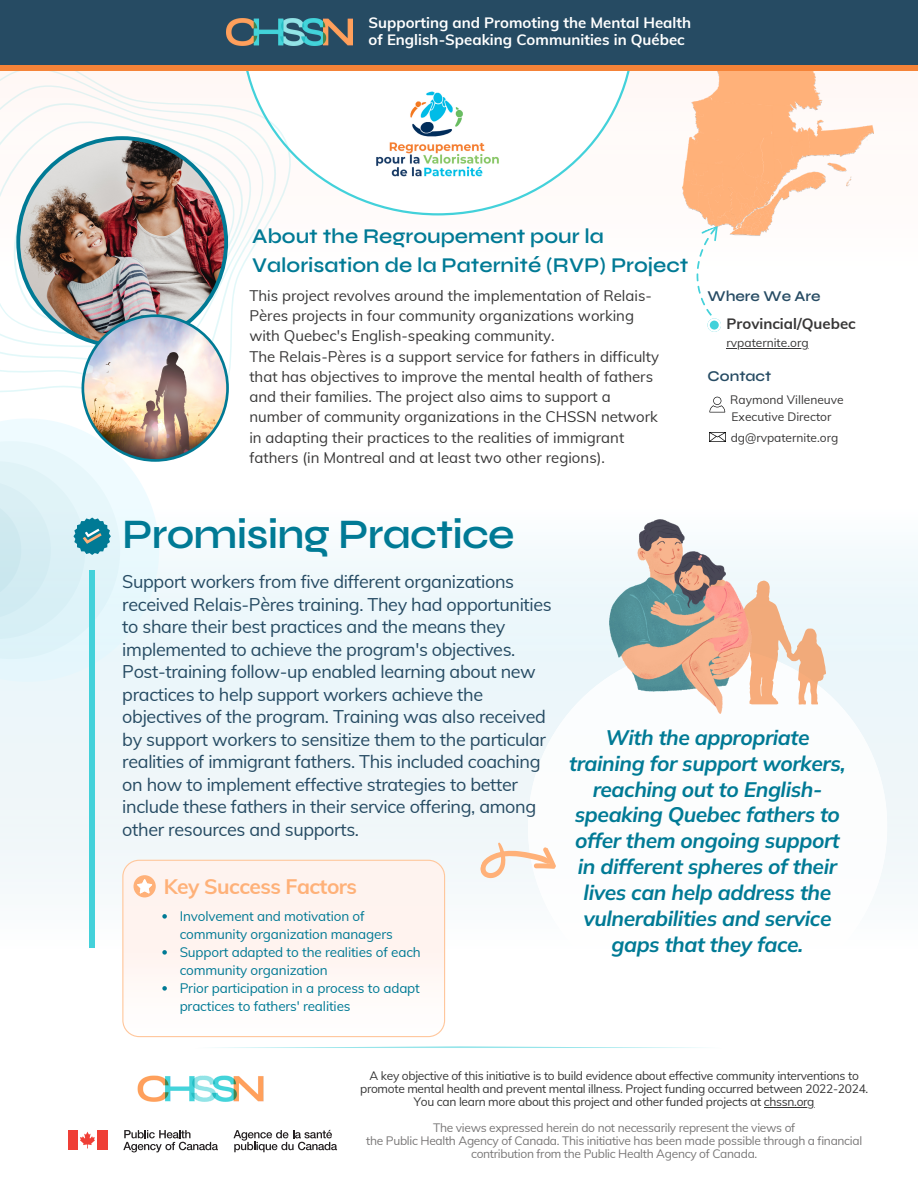
<style>
.page{position:relative;width:918px;height:1188px;background:#fff}
.page>*{position:absolute;margin:0;border:0;box-sizing:border-box;transform-origin:0 0}
.t1{font:600 42px "Syne";letter-spacing:-.02em;color:#007a95}
.t2{font:italic 700 21px/25.8px "Mulish";letter-spacing:-.02em;color:#007a95;text-align:center}
.t3{font:600 21px/29.2px "Syne";color:#007a95}
.t4{font:700 21px "Mulish";letter-spacing:-.025em;color:#ffb179}
.t5{font:18px/22.5px "Mulish";letter-spacing:-.02em;color:#264b63}
.t6{font:15px/20.2px "Muli";color:#383737}
.t7{font:700 15px/16.8px "Muli";color:#fff}
.t8{font:600 15px "Syne";color:#264b63}
.t9{font:700 15px "Mulish";color:#383737}
.t10{font:13.5px/18px "Mulish";letter-spacing:-.01em;color:#007a95}
.t11{font:12px/13px "Mulish";letter-spacing:-.025em;color:#373737;text-align:center}
.t12{font:12px/13px "Mulish";letter-spacing:-.025em;color:#7a7878;text-align:center}
.t13{font:12px/17.7px "Mulish";color:#383737}
</style>
<div class="page">
<svg style="left:303px;top:71px;width:331px;height:144px"></svg>
<img style="left:342px;top:80px;width:192px;height:108px;border-radius:9px">
<div style="left:0;top:357px;width:918px;height:739px;background:linear-gradient(to bottom,#f6fbfd,#f7fbfc)"></div>
<div style="left:89px;top:570px;width:6px;height:378px;background:#43d1da"></div>
<svg style="left:229px;top:144px;width:74px;height:291px"></svg>
<svg style="left:0;top:71px;width:287px;height:322px"></svg>
<svg style="left:0;top:77px;width:274px;height:288px"></svg>
<svg style="left:0;top:96px;width:253px;height:253px"></svg>
<svg style="left:0;top:115px;width:245px;height:228px"></svg>
<svg style="left:10px;top:137px;width:226px;height:201px"></svg>
<div style="left:216px;top:491px;width:486px;height:5px;background:#fff"></div>
<img style="left:680px;top:71px;width:194px;height:165px">
<svg style="left:709px;top:397px;width:16px;height:15px"></svg>
<img style="left:710px;top:433px;width:15px;height:9px">
<hr style="left:727px;top:348px;width:82px;height:1px;background:#383737">
<svg style="left:16px;top:136px;width:212px;height:32px"></svg>
<img style="left:0;top:168px;width:229px;height:514px">
<svg style="left:122px;top:860px;width:323px;height:177px"></svg>
<svg style="left:134px;top:875px;width:22px;height:22px"></svg>
<svg style="left:162px;top:914px;width:5px;height:5px"></svg>
<svg style="left:162px;top:950px;width:5px;height:5px"></svg>
<svg style="left:162px;top:986px;width:5px;height:5px"></svg>
<svg style="left:528px;top:647px;width:359px;height:359px"></svg>
<svg style="left:751px;top:580px;width:75px;height:125px"></svg>
<img style="left:609px;top:520px;width:142px;height:193px">
<svg style="left:480px;top:842px;width:76px;height:36px"></svg>
<svg style="left:195px;top:1046px;width:528px;height:2px"></svg>
<hr style="left:764px;top:1107px;width:50px;height:1px;background:#373737">
<img style="left:125px;top:1075px;width:155px;height:27px">
<div style="left:68px;top:1130px;width:9px;height:20px;background:#ef3f36"></div>
<svg style="left:80px;top:1132px;width:15px;height:16px"></svg>
<div style="left:97px;top:1130px;width:10px;height:20px;background:#ef3f36"></div>
<svg style="left:123px;top:1130px;width:95px;height:22px"></svg>
<svg style="left:233px;top:1130px;width:104px;height:22px"></svg>
<svg style="left:697px;top:226px;width:24px;height:106px"></svg>
<div style="left:0;top:65px;width:918px;height:6px;background:#f58338"></div>
<div style="left:0;top:0;width:918px;height:65px;background:#264b63"></div>
<img style="left:227px;top:19px;width:126px;height:27px">
<p class="t7" style="left:369px;top:14px;width:324px">Supporting and Promoting the Mental Health of English-Speaking Communities in Québec</p>
<p class="t3" style="left:252px;top:221px;width:438px">About the Regroupement pour la<br>Valorisation de la Paternité (RVP) Project</p>
<p class="t6" style="left:249px;top:285px;width:411px">This project revolves around the implementation of Relais-Pères projects in four community organizations working with Quebec's English-speaking community.<br>The Relais-Pères is a support service for fathers in difficulty that has objectives to improve the mental health of fathers and their families. The project also aims to support a number of community organizations in the CHSSN network in adapting their practices to the realities of immigrant fathers (in Montreal and at least two other regions).</p>
<p class="t8" style="left:708px;top:287px;width:115px">Where We Are</p>
<p class="t9" style="left:727px;top:314px;width:131px">Provincial/Quebec</p>
<p class="t13" style="left:727px;top:334px;width:84px">rvpaternite.org</p>
<p class="t8" style="left:708px;top:367px;width:65px">Contact</p>
<p class="t13" style="left:730px;top:390px;width:115px">Raymond Villeneuve<br>Executive Director</p>
<p class="t13" style="left:731px;top:428px;width:109px">dg@rvpaternite.org</p>
<h1 class="t1" style="left:122px;top:509px;width:394px">Promising Practice</h1>
<p class="t5" style="left:122px;top:570px;width:431px">Support workers from five different organizations received Relais-Pères training. They had opportunities to share their best practices and the means they implemented to achieve the program's objectives.<br>Post-training follow-up enabled learning about new practices to help support workers achieve the objectives of the program. Training was also received by support workers to sensitize them to the particular realities of immigrant fathers. This included coaching on how to implement effective strategies to better include these fathers in their service offering, among other resources and supports.</p>
<p class="t4" style="left:164px;top:873px;width:195px">Key Success Factors</p>
<p class="t10" style="left:180px;top:907px;width:243px">Involvement and motivation of community organization managers Support adapted to the realities of each community organization<br>Prior participation in a process to adapt practices to fathers' realities</p>
<p class="t2" style="left:569px;top:724px;width:278px">With the appropriate training for support workers, reaching out to English&shy;speaking Quebec fathers to offer them ongoing support in different spheres of their lives can help address the vulnerabilities and service gaps that they face.</p>
<p class="t11" style="left:360px;top:1069px;width:510px">A key objective of this initiative is to build evidence about effective community interventions to promote mental health and prevent mental illness. Project funding occurred between 2022-2024.<br>You can learn more about this project and other funded projects at chssn.org</p>
<p class="t12" style="left:366px;top:1121px;width:498px">The views expressed herein do not necessarily represent the views of<br>the Public Health Agency of Canada. This initiative has been made possible through a financial contribution from the Public Health Agency of Canada.</p>
</div>
